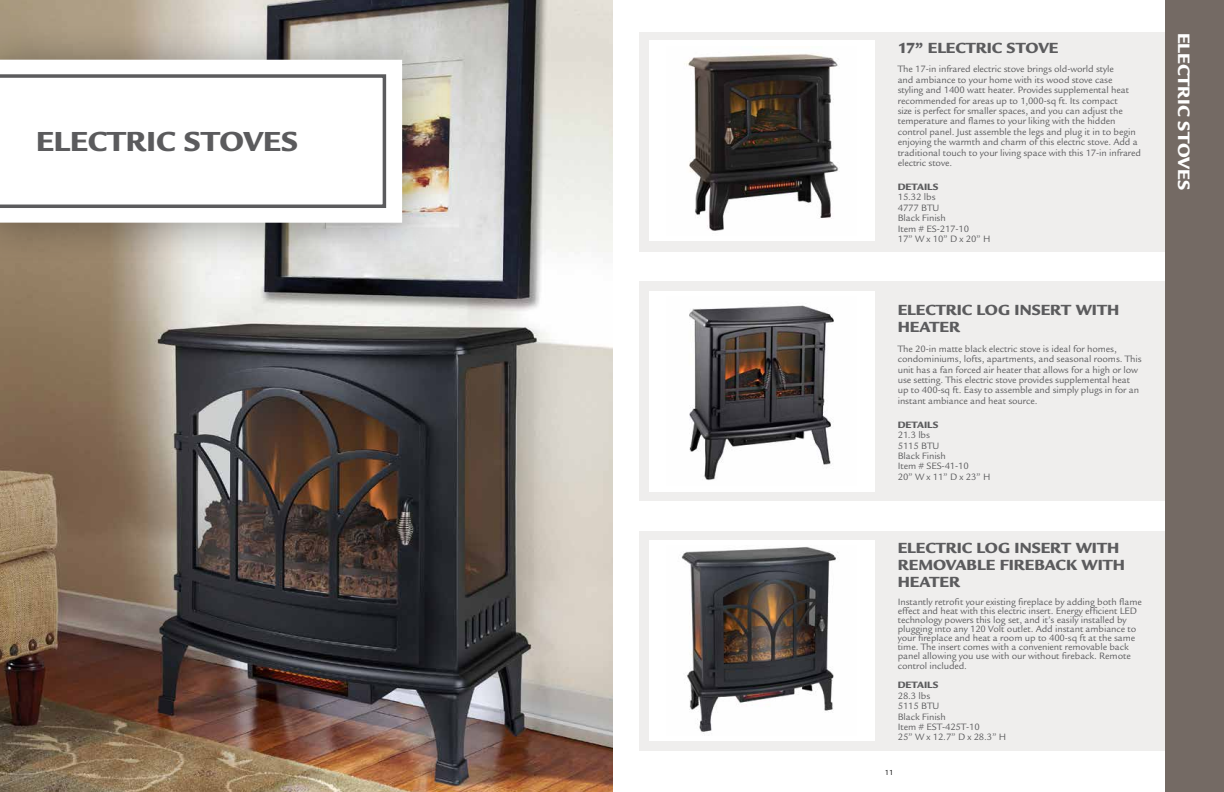
<style>
.page{position:relative;width:1224px;height:792px;background:#fff}
.page>*{position:absolute;margin:0;border:0;box-sizing:border-box;transform-origin:0 0}
.t1{font:900 30px "Legacy Sans Std";color:#5b5b5d}
.t2{font:900 18px "Legacy Sans Std";color:#fff}
.t3{font:900 16px/17px "Legacy Sans Std";color:#5b5b5d}
.t4{font:10px/10.4px "Legacy Sans Std";letter-spacing:-.01em;color:#5b5b5d}
.t5{font:900 10px "Legacy Sans Std";color:#5b5b5d}
.t6{font:8px "Legacy Sans Std";color:#000}
</style>
<div class="page">
<div style="left:639px;top:32px;width:527px;height:220px;background:#efeeed"></div>
<div style="left:639px;top:282px;width:527px;height:219px;background:#efeeed"></div>
<div style="left:639px;top:531px;width:527px;height:219px;background:#efeeed"></div>
<div style="left:1166px;top:0;width:58px;height:792px;background:#746a64"></div>
<img style="left:0;top:0;width:613px;height:792px">
<div style="left:0;top:22px;width:446px;height:244px;background:#000;opacity:.35"></div>
<div style="left:0;top:60px;width:402px;height:163px;background:#fff"></div>
<svg style="left:0;top:74px;width:386px;height:134px"></svg>
<div style="left:649px;top:41px;width:225px;height:200px;background:#fff"></div>
<div style="left:649px;top:291px;width:225px;height:200px;background:#fff"></div>
<div style="left:649px;top:540px;width:225px;height:200px;background:#fff"></div>
<img style="left:684px;top:53px;width:155px;height:178px">
<img style="left:689px;top:305px;width:145px;height:175px">
<img style="left:681px;top:547px;width:157px;height:187px">
<h1 class="t1" style="left:36px;top:124px;width:264px">ELECTRIC STOVES</h1>
<h3 class="t3" style="left:898px;top:39px;width:162px">17” ELECTRIC STOVE</h3>
<p class="t4" style="left:898px;top:64px;width:245px">The 17-in infrared electric stove brings old-world style<br>and ambiance to your home with its wood stove case<br>styling and 1400 watt heater. Provides supplemental heat recommended for areas up to 1,000-sq ft. Its compact<br>size is perfect for smaller spaces, and you can adjust the temperature and flames to your liking with the hidden control panel. Just assemble the legs and plug it in to begin enjoying the warmth and charm of this electric stove. Add a traditional touch to your living space with this 17-in infrared electric stove.</p>
<p class="t5" style="left:898px;top:181px;width:42px">DETAILS</p>
<p class="t4" style="left:898px;top:192px;width:94px">15.32 lbs<br>4777 BTU<br>Black Finish<br>Item # ES-217-10<br>17” W x 10” D x 20” H</p>
<h3 class="t3" style="left:898px;top:302px;width:223px">ELECTRIC LOG INSERT WITH<br>HEATER</h3>
<p class="t4" style="left:898px;top:344px;width:246px">The 20-in matte black electric stove is ideal for homes, condominiums, lofts, apartments, and seasonal rooms. This unit has a fan forced air heater that allows for a high or low use setting. This electric stove provides supplemental heat up to 400-sq ft. Easy to assemble and simply plugs in for an instant ambiance and heat source.</p>
<p class="t5" style="left:898px;top:419px;width:42px">DETAILS</p>
<p class="t4" style="left:898px;top:430px;width:94px">21.3 lbs<br>5115 BTU<br>Black Finish<br>Item # SES-41-10<br>20” W x 11” D x 23” H</p>
<h3 class="t3" style="left:898px;top:539px;width:229px">ELECTRIC LOG INSERT WITH<br>REMOVABLE FIREBACK WITH<br>HEATER</h3>
<p class="t4" style="left:898px;top:597px;width:246px;line-height:9px">Instantly retrofit your existing fireplace by adding both flame effect and heat with this electric insert. Energy efficient LED technology powers this log set, and it’s easily installed by plugging into any 120 Volt outlet. Add instant ambiance to your fireplace and heat a room up to 400-sq ft at the same time. The insert comes with a convenient removable back panel allowing you use with our without fireback. Remote</p>
<p class="t4" style="left:898px;top:661px;width:71px">control included.</p>
<p class="t5" style="left:898px;top:679px;width:42px">DETAILS</p>
<p class="t4" style="left:898px;top:691px;width:110px">28.3 lbs<br>5115 BTU<br>Black Finish<br>Item # EST-425T-10<br>25” W x 12.7” D x 28.3” H</p>
<p class="t6" style="left:885px;top:768px;width:10px">11</p>
<h2 class="t2" style="left:1195px;top:32px;width:159px;rotate:90deg">ELECTRIC STOVES</h2>
</div>
